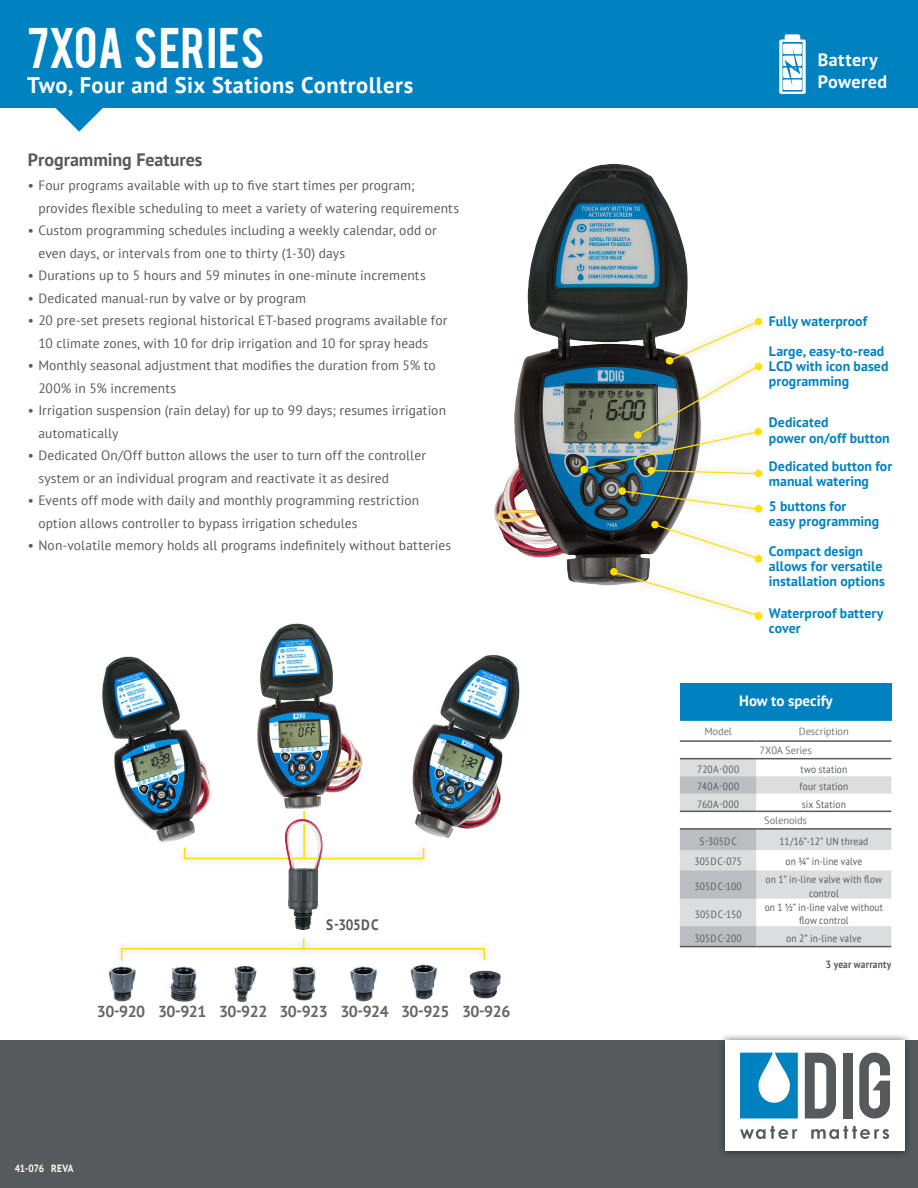
<style>
.page{position:relative;width:918px;height:1188px;background:#fff}
.page>*{position:absolute;margin:0;border:0;box-sizing:border-box;transform-origin:0 0}
.Large_Top_Header{font:45px "Bebas";letter-spacing:.01em;color:#fff}
.Features_Header{font:700 22.5px "PT Sans";letter-spacing:.02em;color:#fff}
.Features_Header-2{font:700 18px "PT Sans";color:#565a5c}
.Features_Header-3{font:700 18px "PT Sans";letter-spacing:.025em;color:#fff}
.t1{font:700 15.9px "PT Sans";letter-spacing:-.03em;color:#636567}
.t2{font:700 15px "PT Sans";color:#fff}
.gray_table_text{font:700 15px "PT Sans";letter-spacing:.01em;color:#565a5c;scale:.9 1}
.Product_Group_Header{font:700 13.8px/15px "PT Sans";letter-spacing:.005em;color:#0082c1}
.t3{font:13.5px/22.5px "PT Sans";letter-spacing:.01em;color:#565a5c}
.gray_table_text-2{font:10.5px/13.5px "PT Sans";letter-spacing:.015em;color:#565a5c;text-align:center;scale:.9 1}
.t4{font:10.5px "PT Sans";letter-spacing:-.01em;color:#737476}
.gray_table_text-3{font:700 10.5px "PT Sans";letter-spacing:.02em;color:#565a5c;scale:.9 1}
.gray_table_text-4{font:700 10.5px "PT Sans";letter-spacing:-.015em;color:#fff;scale:.9 1}
</style>
<div class="page">
<div style="left:0;top:1040px;width:918px;height:148px;background:#565a5c"></div>
<div style="left:0;top:0;width:918px;height:108px;background:#0082c1"></div>
<svg style="left:55px;top:108px;width:48px;height:24px"></svg>
<div style="left:718px;top:1032px;width:194px;height:127px;background:#231f20;opacity:.7"></div>
<div style="left:725px;top:1040px;width:180px;height:111px;background:#fff"></div>
<svg style="left:805px;top:1053px;width:31px;height:65px"></svg>
<div style="left:843px;top:1053px;width:10px;height:66px;background:#565a5c"></div>
<svg style="left:859px;top:1053px;width:31px;height:66px"></svg>
<svg style="left:740px;top:1053px;width:58px;height:66px"></svg>
<svg style="left:740px;top:1126px;width:57px;height:13px"></svg>
<svg style="left:811px;top:1126px;width:78px;height:13px"></svg>
<svg style="left:779px;top:34px;width:27px;height:60px;background:#bfdfef"></svg>
<img style="left:494px;top:164px;width:198px;height:422px">
<div style="left:659px;top:314px;width:107px;height:56px;background:#231f20;opacity:.3"></div>
<div style="left:640px;top:462px;width:127px;height:20px;background:#231f20;opacity:.3"></div>
<div style="left:649px;top:517px;width:116px;height:50px;background:#231f20;opacity:.3"></div>
<svg style="left:655px;top:524px;width:105px;height:36px"></svg>
<div style="left:755px;top:363px;width:7px;height:7px;background:#ffe101;border-radius:50%"></div>
<div style="left:755px;top:555px;width:7px;height:8px;background:#ffe101;border-radius:50%"></div>
<div style="left:651px;top:521px;width:8px;height:7px;background:#ffe101;border-radius:50%"></div>
<div style="left:615px;top:483px;width:154px;height:35px;background:#231f20;opacity:.3"></div>
<svg style="left:621px;top:490px;width:143px;height:21px"></svg>
<div style="left:755px;top:505px;width:7px;height:8px;background:#ffe101;border-radius:50%"></div>
<div style="left:618px;top:487px;width:8px;height:8px;background:#ffe101;border-radius:50%"></div>
<div style="left:755px;top:318px;width:7px;height:7px;background:#ffe101;border-radius:50%"></div>
<div style="left:577px;top:424px;width:188px;height:53px;background:#231f20;opacity:.3"></div>
<svg style="left:583px;top:320px;width:177px;height:155px"></svg>
<div style="left:754px;top:428px;width:8px;height:7px;background:#ffe101;border-radius:50%"></div>
<div style="left:580px;top:466px;width:8px;height:7px;background:#ffe101;border-radius:50%"></div>
<div style="left:607px;top:565px;width:162px;height:60px;background:#231f20;opacity:.3"></div>
<svg style="left:612px;top:571px;width:151px;height:47px"></svg>
<div style="left:755px;top:612px;width:7px;height:8px;background:#ffe101;border-radius:50%"></div>
<img style="left:102px;top:623px;width:418px;height:220px">
<div style="left:680px;top:683px;width:211px;height:38px;background:#0082c1"></div>
<svg style="left:680px;top:759px;width:211px;height:187px"></svg>
<hr style="left:680px;top:740px;width:76px;height:2px;background:#565a5c">
<hr style="left:756px;top:740px;width:135px;height:2px;background:#565a5c">
<hr style="left:680px;top:758px;width:76px;height:1px;background:#565a5c">
<hr style="left:756px;top:758px;width:135px;height:1px;background:#565a5c">
<hr style="left:680px;top:811px;width:76px;height:1px;background:#565a5c">
<hr style="left:756px;top:811px;width:135px;height:1px;background:#565a5c">
<hr style="left:680px;top:828px;width:76px;height:2px;background:#565a5c">
<hr style="left:756px;top:828px;width:135px;height:2px;background:#565a5c">
<hr style="left:680px;top:946px;width:76px;height:1px;background:#565a5c">
<hr style="left:756px;top:946px;width:135px;height:1px;background:#565a5c">
<img style="left:109px;top:968px;width:27px;height:34px">
<img style="left:350px;top:966px;width:27px;height:36px">
<img style="left:411px;top:964px;width:26px;height:36px">
<img style="left:292px;top:966px;width:24px;height:35px">
<img style="left:234px;top:965px;width:23px;height:36px">
<img style="left:170px;top:966px;width:27px;height:36px">
<img style="left:470px;top:971px;width:31px;height:28px">
<div style="left:178px;top:850px;width:252px;height:17px;background:#231f20;opacity:.3"></div>
<hr style="left:185px;top:858px;width:238px;height:1px;background:#ffe101">
<div style="left:176px;top:840px;width:18px;height:26px;background:#231f20;opacity:.3"></div>
<div style="left:415px;top:841px;width:17px;height:25px;background:#231f20;opacity:.3"></div>
<div style="left:295px;top:804px;width:18px;height:61px;background:#231f20;opacity:.3"></div>
<hr style="left:303px;top:811px;width:2px;height:47px;background:#ffe101">
<img style="left:284px;top:819px;width:39px;height:111px">
<div style="left:114px;top:940px;width:378px;height:18px;background:#231f20;opacity:.3"></div>
<hr style="left:121px;top:948px;width:364px;height:1px;background:#ffe101">
<div style="left:475px;top:942px;width:18px;height:25px;background:#231f20;opacity:.3"></div>
<svg style="left:483px;top:949px;width:2px;height:11px"></svg>
<div style="left:113px;top:942px;width:18px;height:26px;background:#231f20;opacity:.3"></div>
<svg style="left:121px;top:949px;width:1px;height:12px"></svg>
<div style="left:295px;top:931px;width:18px;height:26px;background:#231f20;opacity:.3"></div>
<p class="Large_Top_Header" style="left:27px;top:16px;width:239px">7X0A SERIES</p>
<p class="Features_Header" style="left:27px;top:70px;width:388px">Two, Four and Six Stations Controllers</p>
<p class="Features_Header-2" style="left:28px;top:148px;width:176px">Programming Features</p>
<p class="t3" style="left:38px;top:174px;width:422px;text-indent:-10px">• Four programs available with up to five start times per program; provides flexible scheduling to meet a variety of watering requirements</p>
<p class="t3" style="left:38px;top:219px;width:400px;text-indent:-10px">• Custom programming schedules including a weekly calendar, odd or even days, or intervals from one to thirty (1-30) days</p>
<p class="t3" style="left:28px;top:264px;width:399px">• Durations up to 5 hours and 59 minutes in one-minute increments</p>
<p class="t3" style="left:28px;top:287px;width:280px">• Dedicated manual-run by valve or by program</p>
<p class="t3" style="left:38px;top:309px;width:411px;text-indent:-10px">• 20 pre-set presets regional historical ET-based programs available for<br>10 climate zones, with 10 for drip irrigation and 10 for spray heads</p>
<p class="t3" style="left:38px;top:354px;width:399px;text-indent:-10px">• Monthly seasonal adjustment that modifies the duration from 5% to<br>200% in 5% increments</p>
<p class="t3" style="left:38px;top:399px;width:409px;text-indent:-10px">• Irrigation suspension (rain delay) for up to 99 days; resumes irrigation automatically</p>
<p class="t3" style="left:38px;top:444px;width:389px;text-indent:-10px">• Dedicated On/Off button allows the user to turn off the controller system or an individual program and reactivate it as desired</p>
<p class="t3" style="left:38px;top:489px;width:382px;text-indent:-10px">• Events off mode with daily and monthly programming restriction option allows controller to bypass irrigation schedules</p>
<p class="t3" style="left:28px;top:534px;width:425px">• Non-volatile memory holds all programs indefinitely without batteries</p>
<p class="gray_table_text" style="left:326px;top:914px;width:60px">S-305DC</p>
<p class="t1" style="left:97px;top:1001px;width:50px">30-920</p>
<p class="t1" style="left:158px;top:1001px;width:50px">30-921</p>
<p class="t1" style="left:219px;top:1001px;width:50px">30-922</p>
<p class="t1" style="left:279px;top:1001px;width:50px">30-923</p>
<p class="t1" style="left:340px;top:1001px;width:50px">30-924</p>
<p class="t1" style="left:401px;top:1001px;width:50px">30-925</p>
<p class="t1" style="left:462px;top:1001px;width:50px">30-926</p>
<p class="gray_table_text-4" style="left:15px;top:1162px;width:67px">41-076 REVA</p>
<p class="Features_Header-3" style="left:818px;top:47px;width:61px">Battery</p>
<p class="Features_Header-3" style="left:818px;top:70px;width:71px">Powered</p>
<p class="Product_Group_Header" style="left:769px;top:313px;width:100px">Fully waterproof</p>
<p class="Product_Group_Header" style="left:769px;top:344px;width:121px">Large, easy-to-read<br>LCD with icon based programming</p>
<p class="Product_Group_Header" style="left:769px;top:414px;width:61px">Dedicated</p>
<p class="Product_Group_Header" style="left:769px;top:431px;width:122px">power on/off button</p>
<p class="Product_Group_Header" style="left:769px;top:458px;width:125px">Dedicated button for manual watering</p>
<p class="Product_Group_Header" style="left:769px;top:498px;width:112px">5 buttons for<br>easy programming</p>
<p class="Product_Group_Header" style="left:769px;top:543px;width:118px">Compact design allows for versatile installation options</p>
<p class="Product_Group_Header" style="left:769px;top:605px;width:116px">Waterproof battery cover</p>
<p class="t2" style="left:739px;top:691px;width:95px">How to specify</p>
<p class="t4" style="left:704px;top:724px;width:29px">Model</p>
<p class="t4" style="left:799px;top:724px;width:52px">Description</p>
<p class="t4" style="left:759px;top:743px;width:54px">7X0A Series</p>
<p class="gray_table_text-2" style="left:697px;top:762px;width:48px">720A-000</p>
<p class="gray_table_text-2" style="left:801px;top:762px;width:53px">two station</p>
<p class="gray_table_text-2" style="left:697px;top:780px;width:48px">740A-000</p>
<p class="gray_table_text-2" style="left:800px;top:780px;width:56px">four station</p>
<p class="gray_table_text-2" style="left:697px;top:797px;width:48px">760A-000</p>
<p class="gray_table_text-2" style="left:802px;top:797px;width:50px">six Station</p>
<p class="t4" style="left:764px;top:813px;width:44px">Solenoids</p>
<p class="gray_table_text-2" style="left:700px;top:834px;width:43px">S-305DC</p>
<p class="gray_table_text-2" style="left:779px;top:834px;width:100px">11/16”-12” UN thread</p>
<p class="gray_table_text-2" style="left:694px;top:855px;width:54px">305DC-075</p>
<p class="gray_table_text-2" style="left:786px;top:855px;width:87px">on 3/4” in-line valve</p>
<p class="gray_table_text-2" style="left:695px;top:879px;width:54px">305DC-100</p>
<p class="gray_table_text-2" style="left:766px;top:872px;width:131px">on 1” in-line valve with flow control</p>
<p class="gray_table_text-2" style="left:695px;top:907px;width:54px">305DC-150</p>
<p class="gray_table_text-2" style="left:765px;top:900px;width:133px">on 1 1/2” in-line valve without flow control</p>
<p class="gray_table_text-2" style="left:695px;top:931px;width:54px">305DC-200</p>
<p class="gray_table_text-2" style="left:786px;top:931px;width:86px">on 2” in-line valve</p>
<p class="gray_table_text-3" style="left:826px;top:958px;width:74px">3 year warranty</p>
</div>
